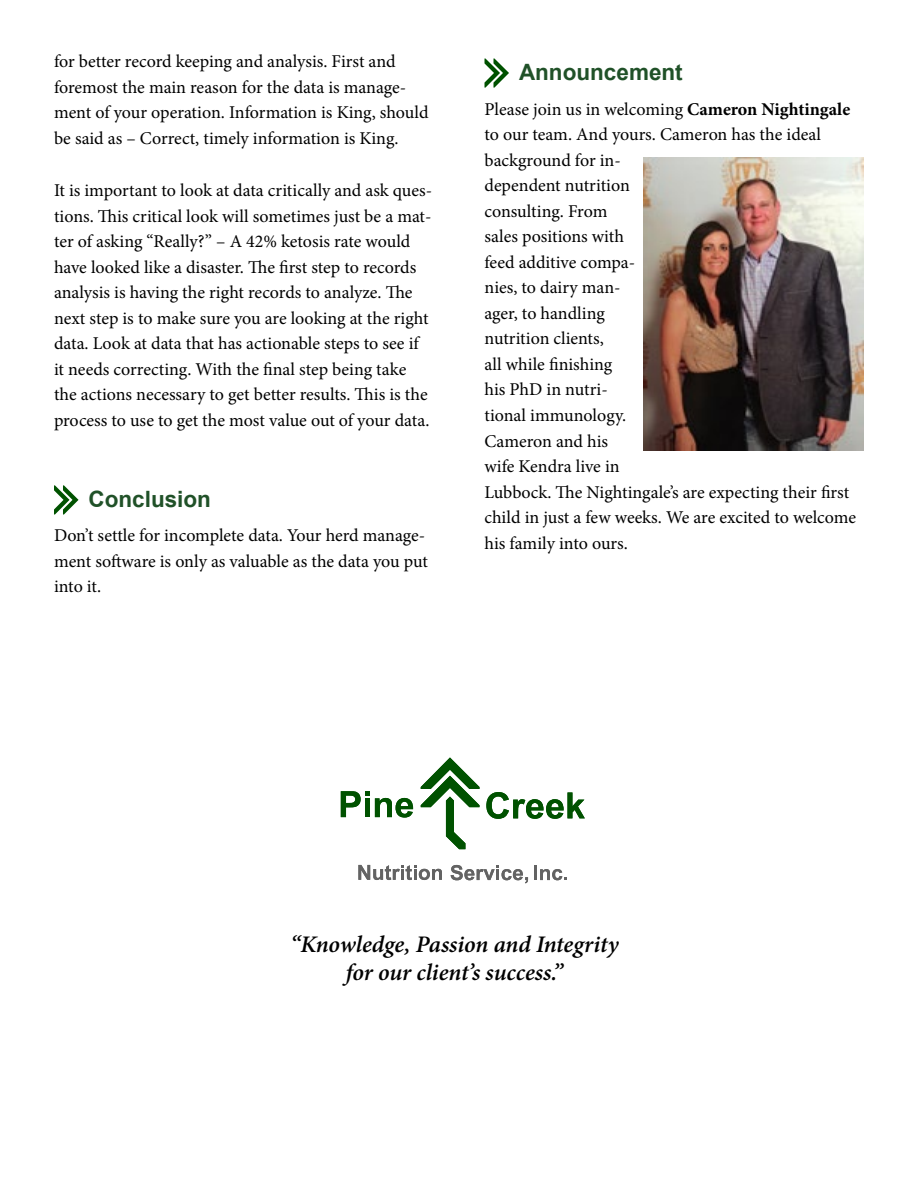
<style>
.page{position:relative;width:918px;height:1188px;background:#fff}
.page>*{position:absolute;margin:0;border:0;box-sizing:border-box;transform-origin:0 0}
.t1{font:italic 600 23.85px/28.5px "Minion Pro";letter-spacing:-.005em;color:#000;text-align:center}
.t2{font:700 22.5px "Arial";color:#205128}
.t3{font:18px/25.5px "Minion Pro";letter-spacing:-.005em;color:#000}
.s1{font-weight:700}
</style>
<div class="page">
<svg style="left:358px;top:865px;width:84px;height:15px"></svg>
<svg style="left:451px;top:865px;width:77px;height:18px"></svg>
<hr style="left:534px;top:865px;width:3px;height:15px;background:#636363">
<svg style="left:540px;top:869px;width:27px;height:11px"></svg>
<svg style="left:341px;top:791px;width:72px;height:27px"></svg>
<svg style="left:486px;top:792px;width:99px;height:27px"></svg>
<svg style="left:421px;top:758px;width:59px;height:91px"></svg>
<svg style="left:54px;top:485px;width:25px;height:30px"></svg>
<svg style="left:485px;top:59px;width:24px;height:29px"></svg>
<img style="left:644px;top:157px;width:220px;height:294px">
<p class="t3" style="left:54px;top:49px;width:376px">for better record keeping and analysis. First and foremost the main reason for the data is manage&shy;ment of your operation. Information is King, should be said as – Correct, timely information is King.</p>
<p class="t3" style="left:54px;top:178px;width:380px">It is important to look at data critically and ask ques&shy;tions. This critical look will sometimes just be a mat&shy;ter of asking “Really?” – A 42% ketosis rate would have looked like a disaster. The first step to records analysis is having the right records to analyze. The next step is to make sure you are looking at the right data. Look at data that has actionable steps to see if it needs correcting. With the final step being take the actions necessary to get better results. This is the process to use to get the most value out of your data.</p>
<p class="t2" style="left:88px;top:483px;width:124px">Conclusion</p>
<p class="t3" style="left:54px;top:523px;width:375px">Don’t settle for incomplete data. Your herd manage&shy;ment software is only as valuable as the data you put into it.</p>
<p class="t2" style="left:519px;top:57px;width:165px">Announcement</p>
<p class="t3" style="left:484px;top:97px;width:373px">Please join us in welcoming <span class="s1">Cameron Nightingale </span>to our team. And yours. Cameron has the ideal background for in-<br>dependent nutrition<br>consulting. From<br>sales positions with<br>feed additive compa-<br>nies, to dairy man-<br>ager, to handling<br>nutrition clients,<br>all while finishing<br>his PhD in nutri-<br>tional immunology.<br>Cameron and his<br>wife Kendra live in<br>Lubbock. The Nightingale’s are expecting their first child in just a few weeks. We are excited to welcome his family into ours.</p>
<h1 class="t1" style="left:291px;top:930px;width:330px">“Knowledge, Passion and Integrity for our client’s success.”</h1>
</div>
